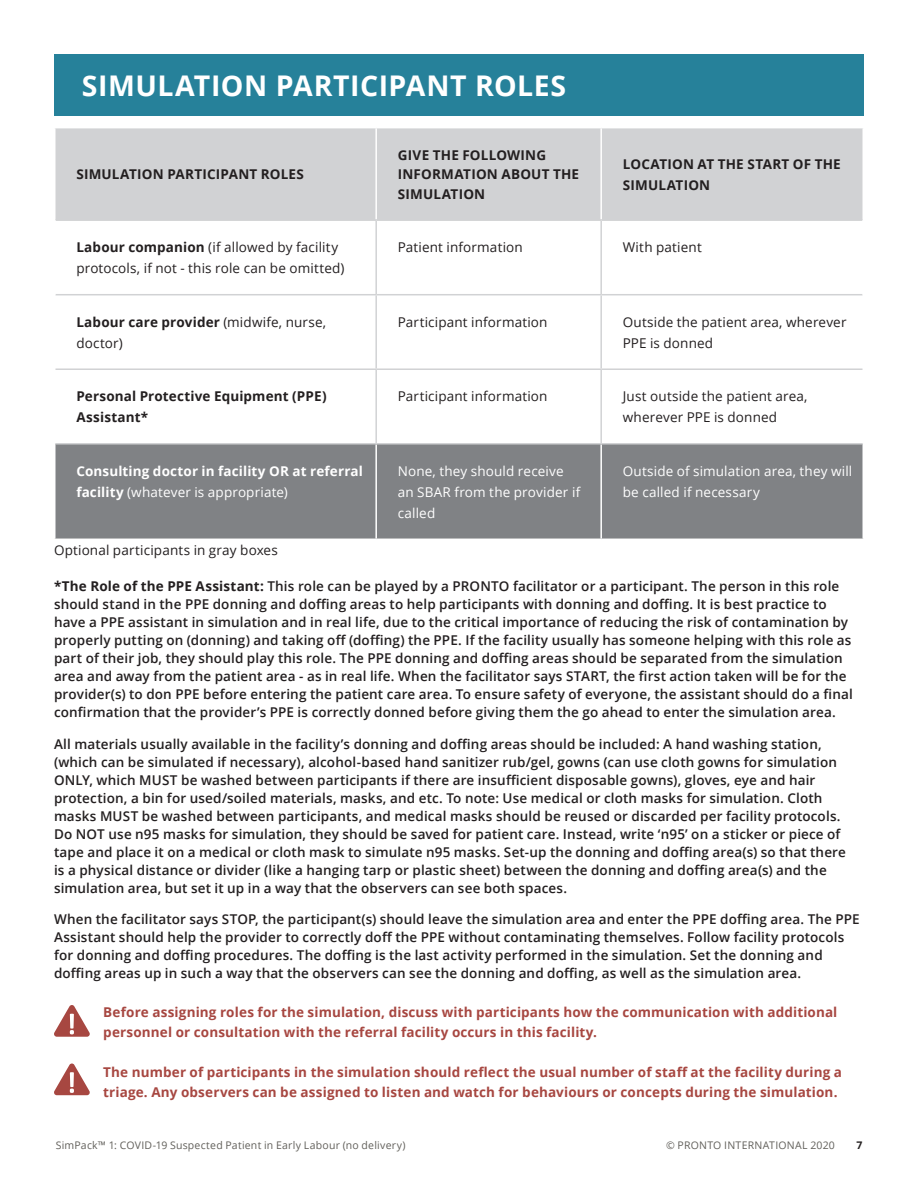
<style>
.page{position:relative;width:918px;height:1188px;background:#fff}
.page>*{position:absolute;margin:0;border:0;box-sizing:border-box;transform-origin:0 0}
.t1{font:700 28.5px "Open Sans";letter-spacing:.015em;color:#fff}
.body{font:600 13.5px/18px "Open Sans";letter-spacing:.01em;color:#231f20}
.red_copy{font:700 13.5px/19.5px "Open Sans";letter-spacing:.01em;color:#a74741}
.body-2{font:13.5px/21px "Open Sans";letter-spacing:.01em;color:#231f20}
.body-3{font:700 13.5px/19.5px "Open Sans";letter-spacing:.015em;color:#231f20}
.body-4{font:13.5px/21px "Open Sans";letter-spacing:.01em;color:#fff}
.body-5{font:700 13.5px/21px "Open Sans";letter-spacing:.01em;color:#fff}
.t2{font:10.5px "Open Sans";letter-spacing:.02em;color:#62605b}
.t3{font:700 10.5px "Open Sans";color:#231f20}
.s1{font-weight:700}
.s2{font-weight:400}
</style>
<div class="page">
<div style="left:54px;top:54px;width:810px;height:62px;background:#26819a"></div>
<div style="left:56px;top:128px;width:806px;height:91px;background:#d1d2d4"></div>
<svg style="left:56px;top:295px;width:806px;height:1px"></svg>
<div style="left:56px;top:445px;width:806px;height:94px;background:#808285"></div>
<hr style="left:375px;top:128px;width:2px;height:91px;background:#fff">
<hr style="left:600px;top:128px;width:2px;height:91px;background:#fff">
<hr style="left:375px;top:445px;width:2px;height:94px;background:#fff">
<hr style="left:600px;top:445px;width:2px;height:94px;background:#fff">
<hr style="left:56px;top:219px;width:320px;height:2px;background:#d1d2d4">
<hr style="left:376px;top:219px;width:225px;height:2px;background:#d1d2d4">
<hr style="left:375px;top:221px;width:2px;height:73px;background:#d1d2d4">
<hr style="left:601px;top:219px;width:261px;height:2px;background:#d1d2d4">
<hr style="left:600px;top:221px;width:2px;height:73px;background:#d1d2d4">
<hr style="left:56px;top:294px;width:320px;height:1px;background:#d1d2d4">
<hr style="left:376px;top:294px;width:225px;height:1px;background:#d1d2d4">
<hr style="left:601px;top:294px;width:261px;height:1px;background:#d1d2d4">
<hr style="left:56px;top:368px;width:320px;height:2px;background:#d1d2d4">
<hr style="left:376px;top:368px;width:225px;height:2px;background:#d1d2d4">
<hr style="left:601px;top:368px;width:261px;height:2px;background:#d1d2d4">
<hr style="left:56px;top:443px;width:320px;height:2px;background:#d1d2d4">
<hr style="left:376px;top:443px;width:225px;height:2px;background:#d1d2d4">
<hr style="left:601px;top:443px;width:261px;height:2px;background:#d1d2d4">
<hr style="left:375px;top:295px;width:2px;height:73px;background:#d1d2d4">
<hr style="left:600px;top:295px;width:2px;height:73px;background:#d1d2d4">
<hr style="left:375px;top:370px;width:2px;height:73px;background:#d1d2d4">
<hr style="left:600px;top:370px;width:2px;height:73px;background:#d1d2d4">
<svg style="left:54px;top:1005px;width:36px;height:32px"></svg>
<svg style="left:54px;top:1063px;width:36px;height:32px"></svg>
<p class="t1" style="left:82px;top:65px;width:486px">SIMULATION PARTICIPANT ROLES</p>
<p class="body-3" style="left:76px;top:164px;width:229px">SIMULATION PARTICIPANT ROLES</p>
<p class="body-3" style="left:398px;top:145px;width:183px">GIVE THE FOLLOWING<br>INFORMATION ABOUT THE<br>SIMULATION</p>
<p class="body-3" style="left:623px;top:153px;width:220px;line-height:21px">LOCATION AT THE START OF THE<br>SIMULATION</p>
<p class="body-2" style="left:76px;top:236px;width:270px"><span class="s1">Labour companion</span> (if allowed by facility protocols, if not - this role can be omitted)</p>
<p class="body-2" style="left:398px;top:236px;width:127px">Patient information</p>
<p class="body-2" style="left:623px;top:236px;width:80px">With patient</p>
<p class="body-2" style="left:76px;top:311px;width:251px"><span class="s1">Labour care provider</span> (midwife, nurse, doctor)</p>
<p class="body-2" style="left:398px;top:311px;width:151px">Participant information</p>
<p class="body-2" style="left:623px;top:311px;width:225px">Outside the patient area, wherever<br>PPE is donned</p>
<p class="body-3" style="left:76px;top:385px;width:252px;line-height:21px">Personal Protective Equipment (PPE)<br>Assistant*</p>
<p class="body-2" style="left:398px;top:385px;width:151px">Participant information</p>
<p class="body-2" style="left:623px;top:385px;width:186px">Just outside the patient area, wherever PPE is donned</p>
<p class="body-5" style="left:76px;top:460px;width:288px">Consulting doctor in facility OR at referral facility <span class="s2">(whatever is appropriate)</span></p>
<p class="body-4" style="left:398px;top:460px;width:184px">None, they should receive an SBAR from the provider if called</p>
<p class="body-4" style="left:623px;top:460px;width:231px">Outside of simulation area, they will be called if necessary</p>
<p class="body-2" style="left:54px;top:539px;width:225px">Optional participants in gray boxes</p>
<p class="body" style="left:54px;top:577px;width:800px"><span class="s1">*The Role of the PPE Assistant:</span> This role can be played by a PRONTO facilitator or a participant. The person in this role should stand in the PPE donning and doffing areas to help participants with donning and doffing. It is best practice to have a PPE assistant in simulation and in real life, due to the critical importance of reducing the risk of contamination by properly putting on (donning) and taking off (doffing) the PPE. If the facility usually has someone helping with this role as part of their job, they should play this role. The PPE donning and doffing areas should be separated from the simulation area and away from the patient area - as in real life. When the facilitator says START, the first action taken will be for the provider(s) to don PPE before entering the patient care area. To ensure safety of everyone, the assistant should do a final confirmation that the provider’s PPE is correctly donned before giving them the go ahead to enter the simulation area.</p>
<p class="body" style="left:54px;top:734px;width:794px">All materials usually available in the facility’s donning and doffing areas should be included: A hand washing station, (which can be simulated if necessary), alcohol-based hand sanitizer rub/gel, gowns (can use cloth gowns for simulation ONLY, which MUST be washed between participants if there are insufficient disposable gowns), gloves, eye and hair protection, a bin for used/soiled materials, masks, and etc. To note: Use medical or cloth masks for simulation. Cloth masks MUST be washed between participants, and medical masks should be reused or discarded per facility protocols.<br>Do NOT use n95 masks for simulation, they should be saved for patient care. Instead, write ‘n95’ on a sticker or piece of tape and place it on a medical or cloth mask to simulate n95 masks. Set-up the donning and doffing area(s) so that there is a physical distance or divider (like a hanging tarp or plastic sheet) between the donning and doffing area(s) and the simulation area, but set it up in a way that the observers can see both spaces.</p>
<p class="body" style="left:54px;top:910px;width:807px">When the facilitator says STOP, the participant(s) should leave the simulation area and enter the PPE doffing area. The PPE Assistant should help the provider to correctly doff the PPE without contaminating themselves. Follow facility protocols for donning and doffing procedures. The doffing is the last activity performed in the simulation. Set the donning and doffing areas up in such a way that the observers can see the donning and doffing, as well as the simulation area.</p>
<p class="red_copy" style="left:103px;top:1002px;width:736px">Before assigning roles for the simulation, discuss with participants how the communication with additional personnel or consultation with the referral facility occurs in this facility.</p>
<p class="red_copy" style="left:103px;top:1062px;width:740px">The number of participants in the simulation should reflect the usual number of staff at the facility during a triage. Any observers can be assigned to listen and watch for behaviours or concepts during the simulation.</p>
<p class="t2" style="left:56px;top:1138px;width:351px">SimPack™ 1: COVID-19 Suspected Patient in Early Labour (no delivery)</p>
<p class="t2" style="left:666px;top:1138px;width:170px">© PRONTO INTERNATIONAL 2020</p>
<p class="t3" style="left:857px;top:1138px;width:7px">7</p>
</div>
